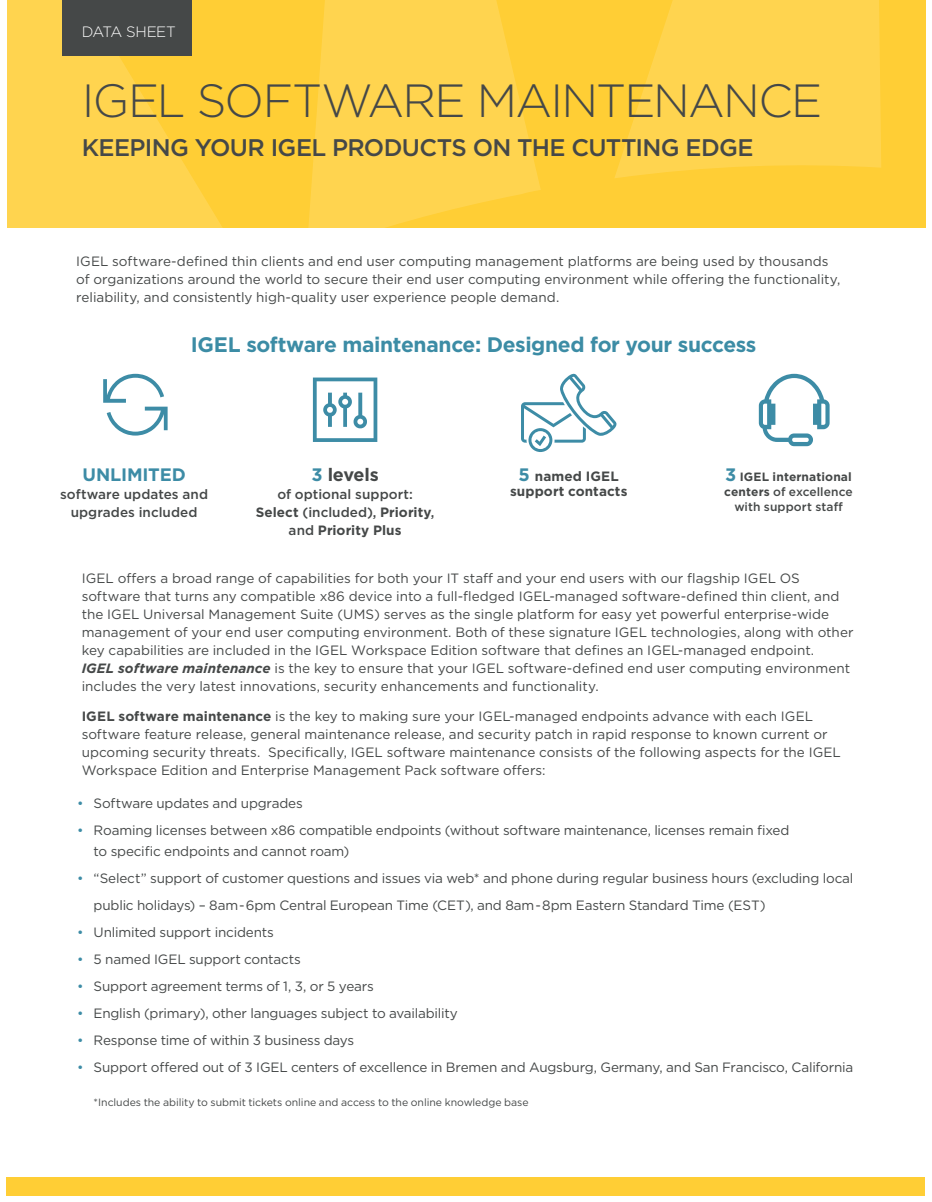
<style>
.page{position:relative;width:932px;height:1202px;background:#fff}
.page>*{position:absolute;margin:0;border:0;box-sizing:border-box;transform-origin:0 0}
.t1{font:300 46.5px "Gotham";letter-spacing:-.04em;color:#454848}
.t2{font:500 24px "Gotham";letter-spacing:-.025em;color:#454848}
.t3{font:700 21px "Gotham";letter-spacing:-.02em;color:#3c8ca5}
.t4{font:700 18px "Gotham";letter-spacing:-.005em;color:#3d8ca6}
.t5{font:700 18px "Gotham";letter-spacing:-.01em;color:#454848}
.t6{font:300 15px "Gotham";letter-spacing:-.03em;color:#fff}
.t7{font:13.5px/18px "Gotham";letter-spacing:-.005em;color:#454848}
.t8{font:500 13.5px/18px "Gotham";letter-spacing:.005em;color:#454848;text-align:center}
.t9{font:700 13.5px/15px "Gotham";letter-spacing:.005em;color:#454848;text-align:center}
.t10{font:500 12px/15px "Gotham";letter-spacing:.005em;color:#454848;text-align:center}
.t11{font:10.5px "Gotham";letter-spacing:-.005em;color:#454848}
.s1{color:#3d8ca6}
.s2{font-weight:700}
.s3{font-size:18px;color:#3d8ca6}
.s4{font-weight:700;font-size:18px;color:#3d8ca6}
.s5{font-weight:700;font-style:italic}
</style>
<div class="page">
<div style="left:7px;top:0;width:918px;height:228px;background:#ffce35"></div>
<svg style="left:615px;top:0;width:266px;height:178px;fill:#ffd44f"></svg>
<svg style="left:308px;top:0;width:233px;height:228px;fill:#ffd44f"></svg>
<svg style="left:7px;top:0;width:216px;height:374px"></svg>
<div style="left:7px;top:1177px;width:918px;height:18px;background:#ffce35"></div>
<div style="left:62px;top:0;width:129px;height:55px;background:#454848"></div>
<svg style="left:758px;top:374px;width:71px;height:72px"></svg>
<svg style="left:103px;top:374px;width:65px;height:61px"></svg>
<svg style="left:313px;top:377px;width:64px;height:65px"></svg>
<svg style="left:521px;top:373px;width:96px;height:79px"></svg>
<p class="t6" style="left:82px;top:22px;width:96px">DATA SHEET</p>
<h1 class="t1" style="left:82px;top:71px;width:742px">IGEL SOFTWARE MAINTENANCE</h1>
<h2 class="t2" style="left:82px;top:131px;width:673px">KEEPING YOUR IGEL PRODUCTS ON THE CUTTING EDGE</h2>
<p class="t7" style="left:76px;top:252px;width:765px">IGEL software-defined thin clients and end user computing management platforms are being used by thousands of organizations around the world to secure their end user computing environment while offering the functionality, reliability, and consistently high-quality user experience people demand.</p>
<h3 class="t3" style="left:191px;top:330px;width:567px">IGEL software maintenance: Designed for your success</h3>
<h3 class="t4" style="left:82px;top:463px;width:105px">UNLIMITED</h3>
<p class="t8" style="left:60px;top:485px;width:149px">software updates and upgrades included</p>
<h3 class="t5" style="left:311px;top:463px;width:69px"><span class="s1">3</span> levels</h3>
<p class="t8" style="left:256px;top:485px;width:180px">of optional support:<br><span class="s2">Select</span> (included), <span class="s2">Priority</span>, and <span class="s2">Priority Plus</span></p>
<p class="t9" style="left:510px;top:469px;width:119px"><span class="s3">5</span> named IGEL support contacts</p>
<p class="t10" style="left:724px;top:469px;width:130px"><span class="s4">3</span> <span class="s2">IGEL international centers</span> of excellence with support staff</p>
<p class="t7" style="left:82px;top:569px;width:773px">IGEL offers a broad range of capabilities for both your IT staff and your end users with our flagship IGEL OS software that turns any compatible x86 device into a full-fledged IGEL-managed software-defined thin client, and the IGEL Universal Management Suite (UMS) serves as the single platform for easy yet powerful enterprise-wide management of your end user computing environment. Both of these signature IGEL technologies, along with other key capabilities are included in the IGEL Workspace Edition software that defines an IGEL-managed endpoint.<br><span class="s5">IGEL software maintenance</span> is the key to ensure that your IGEL software-defined end user computing environment includes the very latest innovations, security enhancements and functionality.</p>
<p class="t7" style="left:82px;top:707px;width:760px"><span class="s2">IGEL software maintenance</span> is the key to making sure your IGEL-managed endpoints advance with each IGEL software feature release, general maintenance release, and security patch in rapid response to known current or upcoming security threats. Specifically, IGEL software maintenance consists of the following aspects for the IGEL Workspace Edition and Enterprise Management Pack software offers:</p>
<p class="t7" style="left:77px;top:794px;width:227px"><span class="s1">•</span> Software updates and upgrades</p>
<p class="t7" style="left:94px;top:819px;width:697px;line-height:21px;text-indent:-16px"><span class="s1">•</span> Roaming licenses between x86 compatible endpoints (without software maintenance, licenses remain fixed to specific endpoints and cannot roam)</p>
<p class="t7" style="left:94px;top:864px;width:761px;line-height:27px;text-indent:-16px"><span class="s1">•</span> “Select” support of customer questions and issues via web* and phone during regular business hours (excluding local public holidays) – 8am-6pm Central European Time (CET), and 8am-8pm Eastern Standard Time (EST)</p>
<p class="t7" style="left:77px;top:923px;width:198px"><span class="s1">•</span> Unlimited support incidents</p>
<p class="t7" style="left:77px;top:950px;width:225px"><span class="s1">•</span> 5 named IGEL support contacts</p>
<p class="t7" style="left:77px;top:977px;width:298px"><span class="s1">•</span> Support agreement terms of 1, 3, or 5 years</p>
<p class="t7" style="left:77px;top:1004px;width:382px"><span class="s1">•</span> English (primary), other languages subject to availability</p>
<p class="t7" style="left:77px;top:1031px;width:278px"><span class="s1">•</span> Response time of within 3 business days</p>
<p class="t7" style="left:77px;top:1058px;width:777px"><span class="s1">•</span> Support offered out of 3 IGEL centers of excellence in Bremen and Augsburg, Germany, and San Francisco, California</p>
<p class="t11" style="left:94px;top:1095px;width:436px">*Includes the ability to submit tickets online and access to the online knowledge base</p>
</div>
